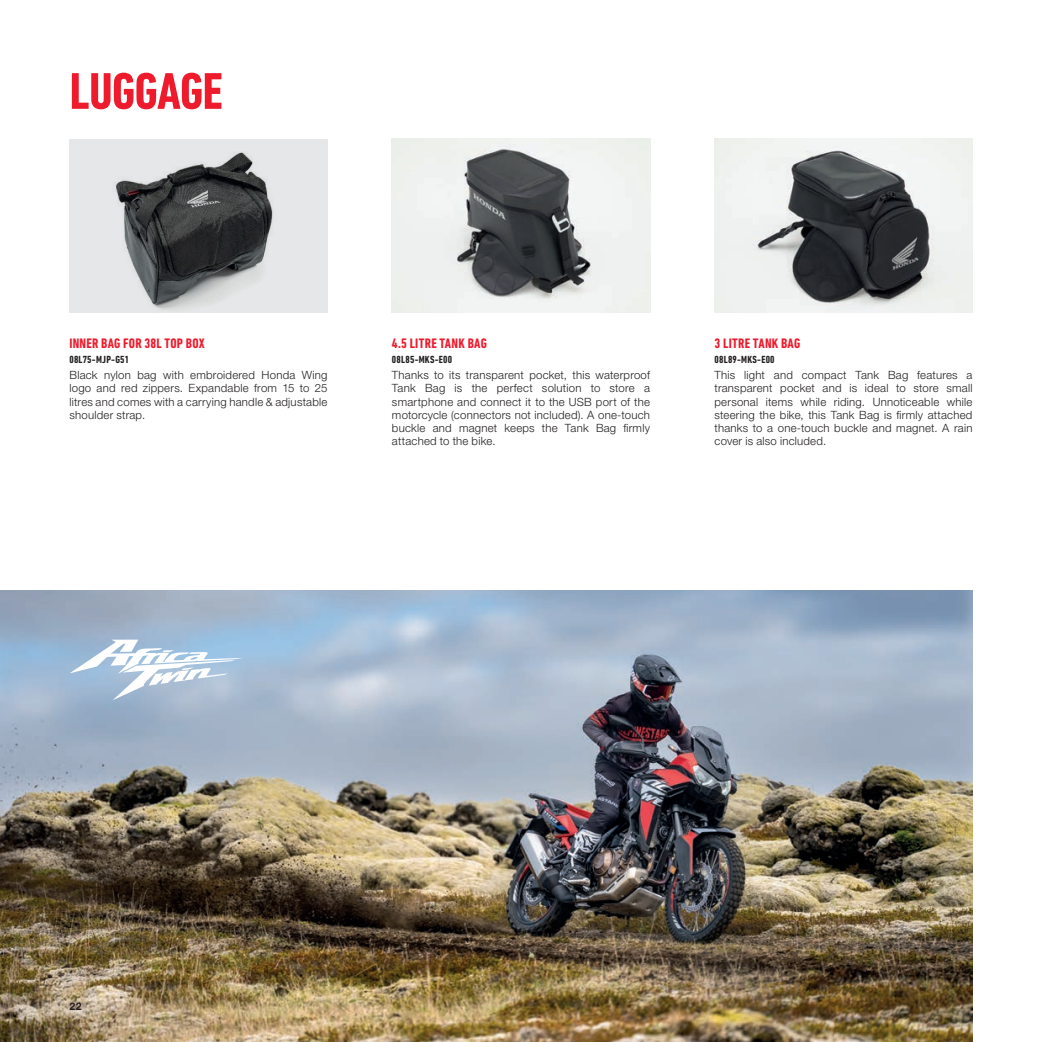
<style>
.page{position:relative;width:1042px;height:1042px;background:#fff}
.page>*{position:absolute;margin:0;border:0;box-sizing:border-box;transform-origin:0 0}
.Títulos_DIN{font:700 condensed 52.5px "DIN Next LT Pro";letter-spacing:-.015em;color:#ee1b2d}
.Acessorio_Nome{font:700 condensed 14px "DIN Next LT Pro";letter-spacing:.015em;color:#ee1b2d}
.Produto_Descricao{font:300 11.38px/13.1px "Helvetica Neue LT Pro";letter-spacing:.02em;color:#231f20;text-align:justify}
.Produto_Codigo{font:700 condensed 10.5px "DIN Next LT Pro";letter-spacing:.02em;color:#231f20}
.t1{font:700 10.5px "Helvetica Neue LT Pro";color:#231f20}
</style>
<div class="page">
<img style="left:69px;top:139px;width:258px;height:174px">
<img style="left:714px;top:139px;width:258px;height:174px">
<img style="left:392px;top:139px;width:258px;height:174px">
<img style="left:0;top:590px;width:972px;height:452px">
<svg style="left:69px;top:639px;width:174px;height:61px"></svg>
<p class="Títulos_DIN" style="left:69px;top:61px;width:155px">LUGGAGE</p>
<p class="Acessorio_Nome" style="left:69px;top:335px;width:137px">INNER BAG FOR 38L TOP BOX</p>
<p class="Produto_Codigo" style="left:69px;top:353px;width:61px">08L75-MJP-G51</p>
<p class="Produto_Descricao" style="left:69px;top:368px;width:259px">Black nylon bag with embroidered Honda Wing logo and red zippers. Expandable from 15 to 25 litres and comes with a carrying handle &amp; adjustable shoulder strap.</p>
<p class="Acessorio_Nome" style="left:392px;top:335px;width:96px">4.5 LITRE TANK BAG</p>
<p class="Produto_Codigo" style="left:392px;top:353px;width:62px">08L85-MKS-E00</p>
<p class="Produto_Descricao" style="left:392px;top:368px;width:259px">Thanks to its transparent pocket, this waterproof Tank Bag is the perfect solution to store a smartphone and connect it to the USB port of the motorcycle (connectors not included). A one-touch buckle and magnet keeps the Tank Bag firmly attached to the bike.</p>
<p class="Acessorio_Nome" style="left:714px;top:335px;width:87px">3 LITRE TANK BAG</p>
<p class="Produto_Codigo" style="left:714px;top:353px;width:62px">08L89-MKS-E00</p>
<p class="Produto_Descricao" style="left:714px;top:368px;width:259px">This light and compact Tank Bag features a transparent pocket and is ideal to store small personal items while riding. Unnoticeable while steering the bike, this Tank Bag is firmly attached thanks to a one-touch buckle and magnet. A rain cover is also included.</p>
<p class="t1" style="left:69px;top:1000px;width:14px">22</p>
</div>
